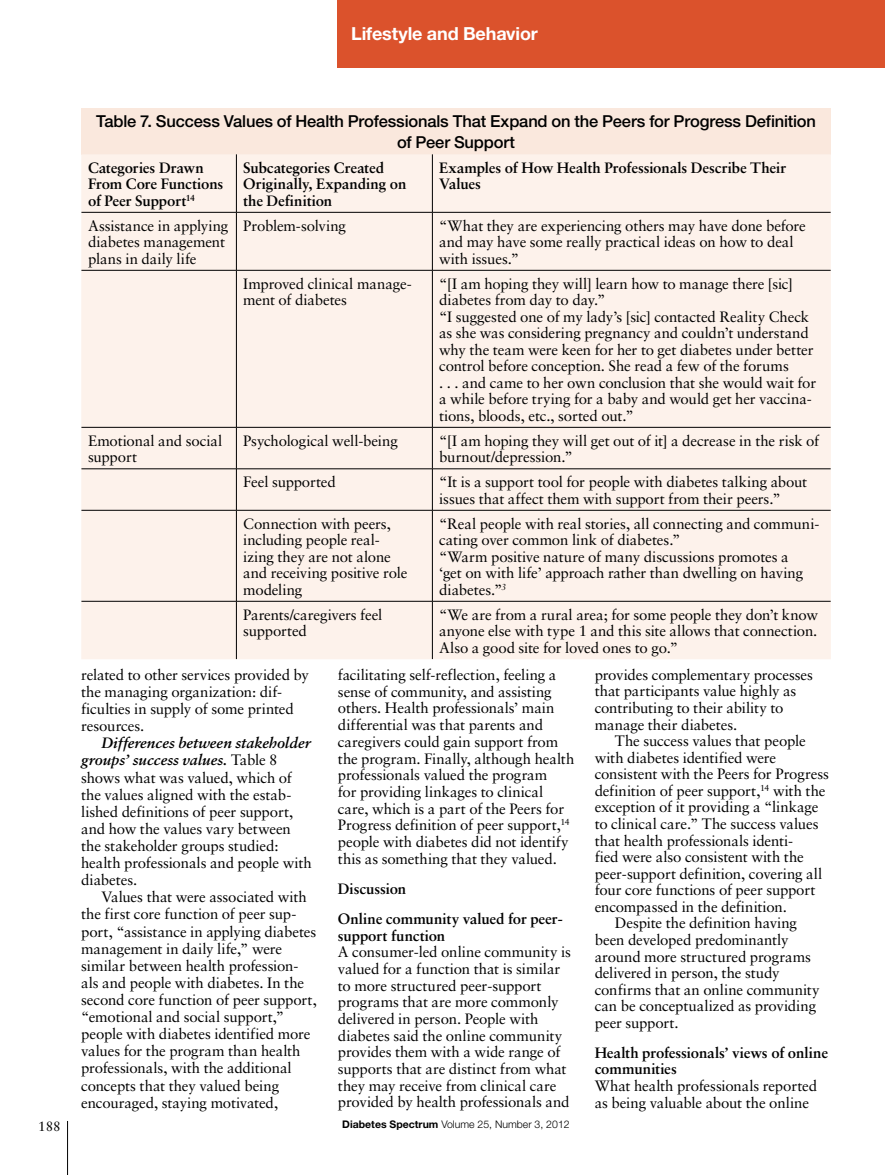
<style>
.page{position:relative;width:885px;height:1175px;background:#fff}
.page>*{position:absolute;margin:0;border:0;box-sizing:border-box;transform-origin:0 0}
.t1{font:700 18px "Helvetica Neue LT Std";letter-spacing:-.005em;color:#fff}
.t2{font:500 16.5px/21px "Helvetica Neue LT Std";letter-spacing:-.01em;color:#000;text-align:center}
.t3{font:15px/16.5px "Sabon LT Std";letter-spacing:-.01em;color:#000}
.t4{font:700 15px/16.5px "Sabon LT Std";letter-spacing:-.005em;color:#000}
.t5{font:13.5px "Sabon LT Std";color:#000}
.t6{font:300 10.5px "Helvetica Neue LT Std";color:#000}
.s1{font-weight:700;font-style:italic}
.s2{font-weight:700}
</style>
<div class="page">
<hr style="left:67px;top:1120px;width:1px;height:54px;background:#000">
<div style="left:338px;top:0;width:546px;height:68px;background:#db522c"></div>
<div style="left:81px;top:108px;width:749px;height:46px;background:#fae8dd"></div>
<div style="left:81px;top:154px;width:749px;height:505px;background:#fdf2eb"></div>
<hr style="left:236px;top:154px;width:1px;height:58px;background:#000">
<hr style="left:432px;top:154px;width:1px;height:58px;background:#000">
<hr style="left:81px;top:212px;width:155px;height:1px;background:#000">
<hr style="left:236px;top:212px;width:196px;height:1px;background:#000">
<hr style="left:236px;top:212px;width:1px;height:58px;background:#000">
<hr style="left:432px;top:212px;width:398px;height:1px;background:#000">
<hr style="left:432px;top:212px;width:1px;height:58px;background:#000">
<hr style="left:81px;top:270px;width:155px;height:1px;background:#000">
<hr style="left:236px;top:270px;width:196px;height:1px;background:#000">
<hr style="left:236px;top:270px;width:1px;height:157px;background:#000">
<hr style="left:432px;top:270px;width:398px;height:1px;background:#000">
<hr style="left:432px;top:270px;width:1px;height:157px;background:#000">
<hr style="left:81px;top:427px;width:155px;height:1px;background:#000">
<hr style="left:236px;top:427px;width:196px;height:1px;background:#000">
<hr style="left:236px;top:427px;width:1px;height:41px;background:#000">
<hr style="left:432px;top:427px;width:398px;height:1px;background:#000">
<hr style="left:432px;top:427px;width:1px;height:41px;background:#000">
<hr style="left:81px;top:468px;width:155px;height:1px;background:#000">
<hr style="left:236px;top:468px;width:196px;height:1px;background:#000">
<hr style="left:236px;top:469px;width:1px;height:41px;background:#000">
<hr style="left:432px;top:468px;width:398px;height:1px;background:#000">
<hr style="left:432px;top:469px;width:1px;height:41px;background:#000">
<hr style="left:81px;top:510px;width:155px;height:1px;background:#000">
<hr style="left:236px;top:510px;width:196px;height:1px;background:#000">
<hr style="left:236px;top:510px;width:1px;height:91px;background:#000">
<hr style="left:432px;top:510px;width:398px;height:1px;background:#000">
<hr style="left:432px;top:510px;width:1px;height:91px;background:#000">
<hr style="left:81px;top:601px;width:155px;height:1px;background:#000">
<hr style="left:236px;top:601px;width:196px;height:1px;background:#000">
<hr style="left:236px;top:601px;width:1px;height:58px;background:#000">
<hr style="left:432px;top:601px;width:398px;height:1px;background:#000">
<hr style="left:432px;top:601px;width:1px;height:58px;background:#000">
<p class="t1" style="left:351px;top:23px;width:188px">Lifestyle and Behavior</p>
<p class="t2" style="left:96px;top:110px;width:721px">Table 7. Success Values of Health Professionals That Expand on the Peers for Progress Definition of Peer Support</p>
<p class="t4" style="left:88px;top:159px;width:137px">Categories Drawn<br>From Core Functions of Peer Support<sup>14</sup></p>
<p class="t4" style="left:243px;top:159px;width:165px">Subcategories Created<br>Originally, Expanding on the Definition</p>
<p class="t4" style="left:439px;top:159px;width:348px">Examples of How Health Professionals Describe Their<br>Values</p>
<p class="t3" style="left:88px;top:217px;width:142px">Assistance in applying diabetes management plans in daily life</p>
<p class="t3" style="left:243px;top:217px;width:104px">Problem-solving</p>
<p class="t3" style="left:439px;top:217px;width:368px">“What they are experiencing others may have done before and may have some really practical ideas on how to deal with issues.”</p>
<p class="t3" style="left:243px;top:275px;width:170px">Improved clinical manage&shy;ment of diabetes</p>
<p class="t3" style="left:439px;top:275px;width:378px">“[I am hoping they will] learn how to manage there [sic] diabetes from day to day.”<br>“I suggested one of my lady’s [sic] contacted Reality Check as she was considering pregnancy and couldn’t understand why the team were keen for her to get diabetes under better control before conception. She read a few of the forums<br>. . . and came to her own conclusion that she would wait for a while before trying for a baby and would get her vaccina&shy;tions, bloods, etc., sorted out.”</p>
<p class="t3" style="left:88px;top:432px;width:136px">Emotional and social support</p>
<p class="t3" style="left:243px;top:432px;width:156px">Psychological well-being</p>
<p class="t3" style="left:439px;top:432px;width:381px">“[I am hoping they will get out of it] a decrease in the risk of burnout/depression.”</p>
<p class="t3" style="left:243px;top:473px;width:94px">Feel supported</p>
<p class="t3" style="left:439px;top:473px;width:369px">“It is a support tool for people with diabetes talking about issues that affect them with support from their peers.”</p>
<p class="t3" style="left:243px;top:515px;width:166px">Connection with peers, including people real&shy;izing they are not alone and receiving positive role modeling</p>
<p class="t3" style="left:439px;top:515px;width:381px">“Real people with real stories, all connecting and communi&shy;cating over common link of diabetes.”<br>“Warm positive nature of many discussions promotes a<br>‘get on with life’ approach rather than dwelling on having diabetes.”<sup>3</sup></p>
<p class="t3" style="left:243px;top:606px;width:141px">Parents/caregivers feel supported</p>
<p class="t3" style="left:439px;top:606px;width:380px;text-align:justify">“We are from a rural area; for some people they don’t know anyone else with type 1 and this site allows that connection.<br>Also a good site for loved ones to go.”</p>
<p class="t3" style="left:81px;top:666px;width:229px;line-height:17.1px">related to other services provided by the managing organization: dif&shy;ficulties in supply of some printed resources.</p>
<p class="t3" style="left:81px;top:734px;width:232px;line-height:17.1px;text-indent:20px"><span class="s1">Differences between stakeholder groups’ success values.</span> Table 8 shows what was valued, which of the values aligned with the estab&shy;lished definitions of peer support, and how the values vary between the stakeholder groups studied: health professionals and people with diabetes.</p>
<p class="t3" style="left:81px;top:888px;width:237px;line-height:17.1px;text-indent:20px">Values that were associated with the first core function of peer sup&shy;port, “assistance in applying diabetes management in daily life,” were similar between health profession&shy;als and people with diabetes. In the second core function of peer support, “emotional and social support,” people with diabetes identified more values for the program than health professionals, with the additional concepts that they valued being encouraged, staying motivated,</p>
<p class="t3" style="left:338px;top:666px;width:238px">facilitating self-reflection, feeling a sense of community, and assisting others. Health professionals’ main differential was that parents and caregivers could gain support from the program. Finally, although health professionals valued the program<br>for providing linkages to clinical care, which is a part of the Peers for Progress definition of peer support,<sup>14 </sup>people with diabetes did not identify this as something that they valued.</p>
<p class="t4" style="left:338px;top:873px;width:226px;line-height:30.2px">Discussion<br>Online community valued for peer-</p>
<p class="t4" style="left:338px;top:926px;width:109px">support function</p>
<p class="t3" style="left:338px;top:943px;width:234px">A consumer-led online community is valued for a function that is similar to more structured peer-support programs that are more commonly delivered in person. People with diabetes said the online community provides them with a wide range of supports that are distinct from what they may receive from clinical care provided by health professionals and</p>
<p class="t5" style="left:38px;top:1118px;width:24px">188</p>
<p class="t6" style="left:342px;top:1118px;width:229px"><span class="s2">Diabetes Spectrum</span> Volume 25, Number 3, 2012</p>
<p class="t3" style="left:594px;top:666px;width:220px">provides complementary processes that participants value highly as contributing to their ability to manage their diabetes.</p>
<p class="t3" style="left:614px;top:732px;width:192px">The success values that people</p>
<p class="t3" style="left:594px;top:749px;width:183px">with diabetes identified were</p>
<p class="t3" style="left:594px;top:765px;width:236px">consistent with the Peers for Progress</p>
<p class="t3" style="left:594px;top:782px;width:232px">definition of peer support,<sup>14</sup> with the</p>
<p class="t3" style="left:594px;top:798px;width:225px">exception of it providing a “linkage</p>
<p class="t3" style="left:594px;top:815px;width:225px">to clinical care.” The success values</p>
<p class="t3" style="left:594px;top:832px;width:200px">that health professionals identi-</p>
<p class="t3" style="left:594px;top:848px;width:210px">fied were also consistent with the</p>
<p class="t3" style="left:594px;top:865px;width:229px">peer-support definition, covering all</p>
<p class="t3" style="left:594px;top:881px;width:222px">four core functions of peer support</p>
<p class="t3" style="left:594px;top:898px;width:194px">encompassed in the definition.</p>
<p class="t3" style="left:614px;top:914px;width:184px">Despite the definition having</p>
<p class="t3" style="left:594px;top:931px;width:195px">been developed predominantly</p>
<p class="t3" style="left:594px;top:948px;width:218px">around more structured programs</p>
<p class="t3" style="left:594px;top:964px;width:186px">delivered in person, the study</p>
<p class="t3" style="left:594px;top:981px;width:226px">confirms that an online community</p>
<p class="t3" style="left:594px;top:997px;width:223px">can be conceptualized as providing</p>
<p class="t3" style="left:594px;top:1014px;width:85px">peer support.</p>
<p class="t4" style="left:594px;top:1044px;width:235px">Health professionals’ views of online communities</p>
<p class="t3" style="left:594px;top:1077px;width:224px">What health professionals reported as being valuable about the online</p>
</div>
